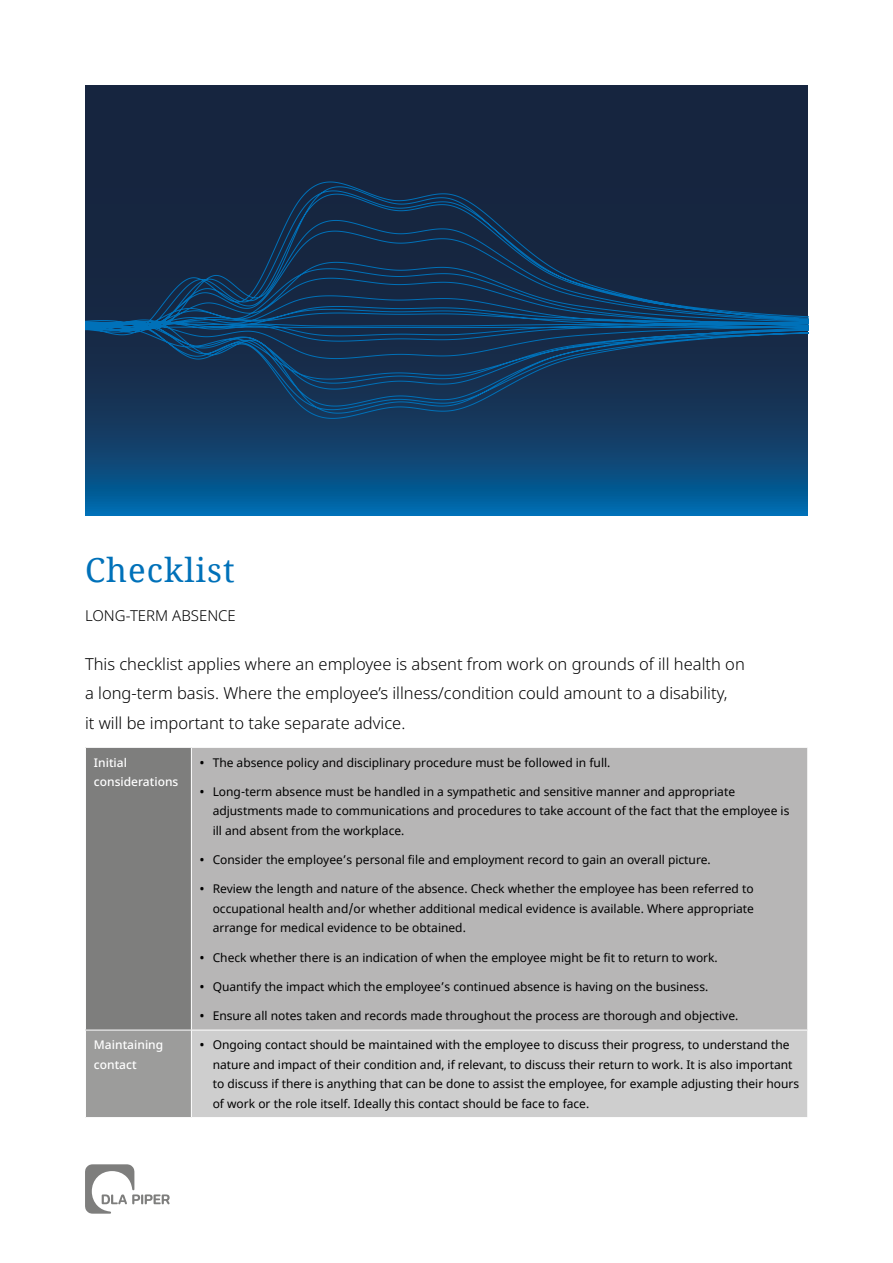
<style>
.page{position:relative;width:893px;height:1263px;background:#fff}
.page>*{position:absolute;margin:0;border:0;box-sizing:border-box;transform-origin:0 0}
.t1{font:33px "Noto Serif";letter-spacing:.03em;color:#0071b9}
.t2{font:300 16.5px/29.2px "Noto Sans";color:#000}
.t3{font:300 15px "Noto Sans";color:#000}
.t4{font:12px/19.5px "Noto Sans";color:#000}
.t5{font:500 12px/19.5px "Noto Sans";color:#fff}
.s1{font-weight:600}
</style>
<div class="page">
<svg style="left:85px;top:85px;width:723px;height:430px;background:#10395f"></svg>
<svg style="left:85px;top:182px;width:723px;height:237px;background:#143050"></svg>
<div style="left:85px;top:747px;width:106px;height:283px;background:#7e7e7d"></div>
<div style="left:191px;top:747px;width:617px;height:283px;background:#b7b6b6"></div>
<div style="left:85px;top:1030px;width:106px;height:87px;background:#9c9c9b"></div>
<div style="left:191px;top:1030px;width:617px;height:87px;background:#cecece"></div>
<hr style="left:85px;top:747px;width:106px;height:1px;background:#fff">
<hr style="left:85px;top:748px;width:1px;height:282px;background:#fff">
<hr style="left:191px;top:747px;width:617px;height:1px;background:#fff">
<hr style="left:191px;top:748px;width:1px;height:282px;background:#fff">
<hr style="left:807px;top:748px;width:1px;height:282px;background:#fff">
<hr style="left:85px;top:1030px;width:106px;height:1px;background:#fff">
<hr style="left:85px;top:1030px;width:1px;height:87px;background:#fff">
<hr style="left:191px;top:1030px;width:617px;height:1px;background:#fff">
<hr style="left:191px;top:1030px;width:1px;height:87px;background:#fff">
<hr style="left:807px;top:1030px;width:1px;height:87px;background:#fff">
<svg style="left:85px;top:1164px;width:85px;height:50px"></svg>
<h1 class="t1" style="left:85px;top:548px;width:151px">Checklist</h1>
<p class="t3" style="left:85px;top:605px;width:152px">LONG-TERM ABSENCE</p>
<h2 class="t2" style="left:85px;top:650px;width:661px">This checklist applies where an employee is absent from work on grounds of ill health on a long-term basis. Where the employee’s illness/condition could amount to a disability,<br>it will be important to take separate advice.</h2>
<p class="t5" style="left:94px;top:753px;width:86px">Initial considerations</p>
<p class="t4" style="left:200px;top:753px;width:412px"><span class="s1">•</span> The absence policy and disciplinary procedure must be followed in full.</p>
<p class="t4" style="left:213px;top:782px;width:578px;text-indent:-13px"><span class="s1">•</span> Long-term absence must be handled in a sympathetic and sensitive manner and appropriate adjustments made to communications and procedures to take account of the fact that the employee is ill and absent from the workplace.</p>
<p class="t4" style="left:200px;top:850px;width:512px"><span class="s1">•</span> Consider the employee’s personal file and employment record to gain an overall picture.</p>
<p class="t4" style="left:213px;top:880px;width:543px;text-align:justify;text-indent:-13px"><span class="s1">•</span> Review the length and nature of the absence. Check whether the employee has been referred to occupational health and/or whether additional medical evidence is available. Where appropriate arrange for medical evidence to be obtained.</p>
<p class="t4" style="left:200px;top:948px;width:519px"><span class="s1">•</span> Check whether there is an indication of when the employee might be fit to return to work.</p>
<p class="t4" style="left:200px;top:977px;width:510px"><span class="s1">•</span> Quantify the impact which the employee’s continued absence is having on the business.</p>
<p class="t4" style="left:200px;top:1006px;width:540px"><span class="s1">•</span> Ensure all notes taken and records made throughout the process are thorough and objective.</p>
<p class="t5" style="left:94px;top:1035px;width:71px">Maintaining contact</p>
<p class="t4" style="left:213px;top:1035px;width:588px;text-indent:-13px"><span class="s1">•</span> Ongoing contact should be maintained with the employee to discuss their progress, to understand the nature and impact of their condition and, if relevant, to discuss their return to work. It is also important to discuss if there is anything that can be done to assist the employee, for example adjusting their hours of work or the role itself. Ideally this contact should be face to face.</p>
</div>
